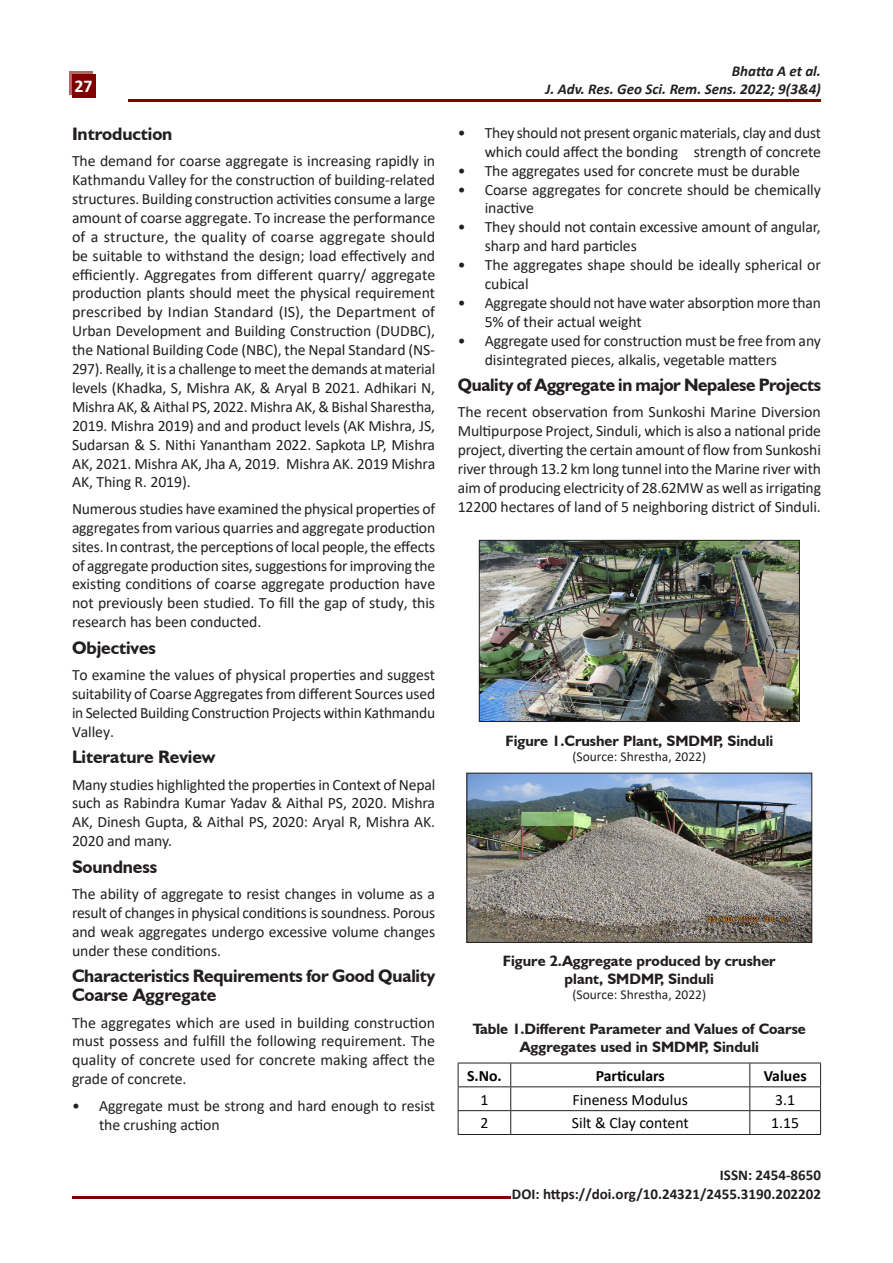
<style>
.page{position:relative;width:893px;height:1263px;background:#fff}
.page>*{position:absolute;margin:0;border:0;box-sizing:border-box;transform-origin:0 0}
.t1{font:700 18px/18.9px "Humanist 521 BT";letter-spacing:-.01em;color:#231f20}
.t2{font:700 18px "Calibri";color:#fff}
.t3{font:15.75px/18.9px "Calibri";letter-spacing:-.005em;color:#231f20;text-align:justify}
.t4{font:15.75px "Calibri";color:#000}
.t5{font:700 15.75px "Calibri";color:#000}
.t6{font:700 15px/18px "Humanist 521 BT";color:#231f20;text-align:center}
.t7{font:700 15px/18.9px "Calibri";color:#231f20;text-align:right}
.t8{font:italic 700 15px/18px "Calibri";color:#231f20;text-align:right}
.t9{font:13.5px "Calibri";color:#231f20}
</style>
<div class="page">
<div style="left:69px;top:71px;width:23px;height:23px;background:#b46666"></div>
<div style="left:72px;top:74px;width:23px;height:23px;background:#800000"></div>
<hr style="left:128px;top:100px;width:693px;height:2px;background:#800000">
<hr style="left:72px;top:1196px;width:438px;height:2px;background:#800000">
<img style="left:469px;top:775px;width:341px;height:166px">
<div style="left:467px;top:773px;width:345px;height:170px;border:1px solid #231f20"></div>
<img style="left:481px;top:542px;width:317px;height:178px">
<div style="left:479px;top:540px;width:321px;height:182px;border:1px solid #231f20"></div>
<hr style="left:458px;top:1063px;width:53px;height:1px;background:#231f20">
<hr style="left:511px;top:1063px;width:239px;height:1px;background:#231f20">
<hr style="left:750px;top:1063px;width:71px;height:1px;background:#231f20">
<hr style="left:458px;top:1086px;width:53px;height:1px;background:#231f20">
<hr style="left:511px;top:1086px;width:239px;height:1px;background:#231f20">
<hr style="left:750px;top:1086px;width:71px;height:1px;background:#231f20">
<hr style="left:458px;top:1110px;width:53px;height:1px;background:#231f20">
<svg style="left:458px;top:1063px;width:1px;height:71px"></svg>
<hr style="left:511px;top:1110px;width:239px;height:1px;background:#231f20">
<svg style="left:510px;top:1063px;width:1px;height:71px"></svg>
<hr style="left:750px;top:1110px;width:71px;height:1px;background:#231f20">
<svg style="left:749px;top:1063px;width:1px;height:71px"></svg>
<svg style="left:820px;top:1063px;width:1px;height:71px"></svg>
<hr style="left:458px;top:1134px;width:53px;height:1px;background:#231f20">
<hr style="left:511px;top:1134px;width:239px;height:1px;background:#231f20">
<hr style="left:750px;top:1134px;width:71px;height:1px;background:#231f20">
<p class="t2" style="left:74px;top:74px;width:20px">27</p>
<p class="t1" style="left:72px;top:124px;width:102px">Introduction</p>
<p class="t3" style="left:72px;top:151px;width:365px">The demand for coarse aggregate is increasing rapidly in Kathmandu Valley for the construction of building-related structures. Building construction activities consume a large amount of coarse aggregate. To increase the performance of a structure, the quality of coarse aggregate should be suitable to withstand the design; load effectively and efficiently. Aggregates from different quarry/ aggregate production plants should meet the physical requirement prescribed by Indian Standard (IS), the Department of Urban Development and Building Construction (DUDBC), the National Building Code (NBC), the Nepal Standard (NS-297). Really, it is a challenge to meet the demands at material levels (Khadka, S, Mishra AK, &amp; Aryal B 2021. Adhikari N, Mishra AK, &amp; Aithal PS, 2022. Mishra AK, &amp; Bishal Sharestha, 2019. Mishra 2019) and and product levels (AK Mishra, JS, Sudarsan &amp; S. Nithi Yanantham 2022. Sapkota LP, Mishra AK, 2021. Mishra AK, Jha A, 2019. Mishra AK. 2019 Mishra AK, Thing R. 2019).</p>
<p class="t3" style="left:72px;top:499px;width:365px">Numerous studies have examined the physical properties of aggregates from various quarries and aggregate production sites. In contrast, the perceptions of local people, the effects of aggregate production sites, suggestions for improving the existing conditions of coarse aggregate production have not previously been studied. To fill the gap of study, this research has been conducted.</p>
<p class="t1" style="left:72px;top:638px;width:85px">Objectives</p>
<p class="t3" style="left:72px;top:665px;width:365px">To examine the values of physical properties and suggest suitability of Coarse Aggregates from different Sources used in Selected Building Construction Projects within Kathmandu Valley.</p>
<p class="t1" style="left:72px;top:747px;width:145px">Literature Review</p>
<p class="t3" style="left:72px;top:774px;width:365px">Many studies highlighted the properties in Context of Nepal such as Rabindra Kumar Yadav &amp; Aithal PS, 2020. Mishra AK, Dinesh Gupta, &amp; Aithal PS, 2020: Aryal R, Mishra AK.<br>2020 and many.</p>
<p class="t1" style="left:72px;top:857px;width:87px">Soundness</p>
<p class="t3" style="left:72px;top:884px;width:365px">The ability of aggregate to resist changes in volume as a result of changes in physical conditions is soundness. Porous and weak aggregates undergo excessive volume changes under these conditions.</p>
<p class="t1" style="left:72px;top:966px;width:365px">Characteristics Requirements for Good Quality<br>Coarse Aggregate</p>
<p class="t3" style="left:72px;top:1012px;width:365px">The aggregates which are used in building construction must possess and fulfill the following requirement. The quality of concrete used for concrete making affect the grade of concrete.</p>
<p class="t3" style="left:99px;top:1095px;width:338px;text-indent:-27px">• Aggregate must be strong and hard enough to resist the crushing action</p>
<p class="t8" style="left:545px;top:61px;width:277px">Bhatta A et al.<br>J. Adv. Res. Geo Sci. Rem. Sens. 2022; 9(3&amp;4)</p>
<p class="t3" style="left:458px;top:123px;width:365px;text-align:right">• They should not present organic materials, clay and dust which could affect the bonding strength of concrete</p>
<p class="t3" style="left:458px;top:161px;width:344px">• The aggregates used for concrete must be durable</p>
<p class="t3" style="left:485px;top:179px;width:338px;text-indent:-27px">• Coarse aggregates for concrete should be chemically inactive</p>
<p class="t3" style="left:485px;top:217px;width:338px;text-indent:-27px">• They should not contain excessive amount of angular, sharp and hard particles</p>
<p class="t3" style="left:485px;top:255px;width:338px;text-indent:-27px">• The aggregates shape should be ideally spherical or cubical</p>
<p class="t3" style="left:485px;top:293px;width:338px;text-indent:-27px">• Aggregate should not have water absorption more than<br>5% of their actual weight</p>
<p class="t3" style="left:485px;top:331px;width:338px;text-indent:-27px">• Aggregate used for construction must be free from any disintegrated pieces, alkalis, vegetable matters</p>
<p class="t1" style="left:458px;top:375px;width:365px">Quality of Aggregate in major Nepalese Projects</p>
<p class="t3" style="left:458px;top:402px;width:365px">The recent observation from Sunkoshi Marine Diversion Multipurpose Project, Sinduli, which is also a national pride project, diverting the certain amount of flow from Sunkoshi river through 13.2 km long tunnel into the Marine river with aim of producing electricity of 28.62MW as well as irrigating 12200 hectares of land of 5 neighboring district of Sinduli.</p>
<p class="t6" style="left:505px;top:731px;width:269px">Figure 1.Crusher Plant, SMDMP, Sinduli</p>
<p class="t9" style="left:572px;top:747px;width:135px">(Source: Shrestha, 2022)</p>
<p class="t6" style="left:503px;top:952px;width:274px">Figure 2.Aggregate produced by crusher</p>
<p class="t6" style="left:565px;top:970px;width:151px">plant, SMDMP, Sinduli</p>
<p class="t9" style="left:572px;top:985px;width:135px">(Source: Shrestha, 2022)</p>
<p class="t6" style="left:473px;top:1019px;width:335px">Table 1.Different Parameter and Values of Coarse<br>Aggregates used in SMDMP, Sinduli</p>
<p class="t5" style="left:467px;top:1064px;width:36px">S.No.</p>
<p class="t5" style="left:596px;top:1064px;width:71px">Particulars</p>
<p class="t5" style="left:764px;top:1064px;width:44px">Values</p>
<p class="t4" style="left:480px;top:1088px;width:9px">1</p>
<p class="t4" style="left:573px;top:1088px;width:117px">Fineness Modulus</p>
<p class="t4" style="left:775px;top:1088px;width:21px">3.1</p>
<p class="t4" style="left:480px;top:1112px;width:9px">2</p>
<p class="t4" style="left:572px;top:1112px;width:118px">Silt &amp; Clay content</p>
<p class="t4" style="left:771px;top:1112px;width:29px">1.15</p>
<p class="t7" style="left:512px;top:1165px;width:311px">ISSN: 2454-8650<br>DOI: https://doi.org/10.24321/2455.3190.202202</p>
</div>
